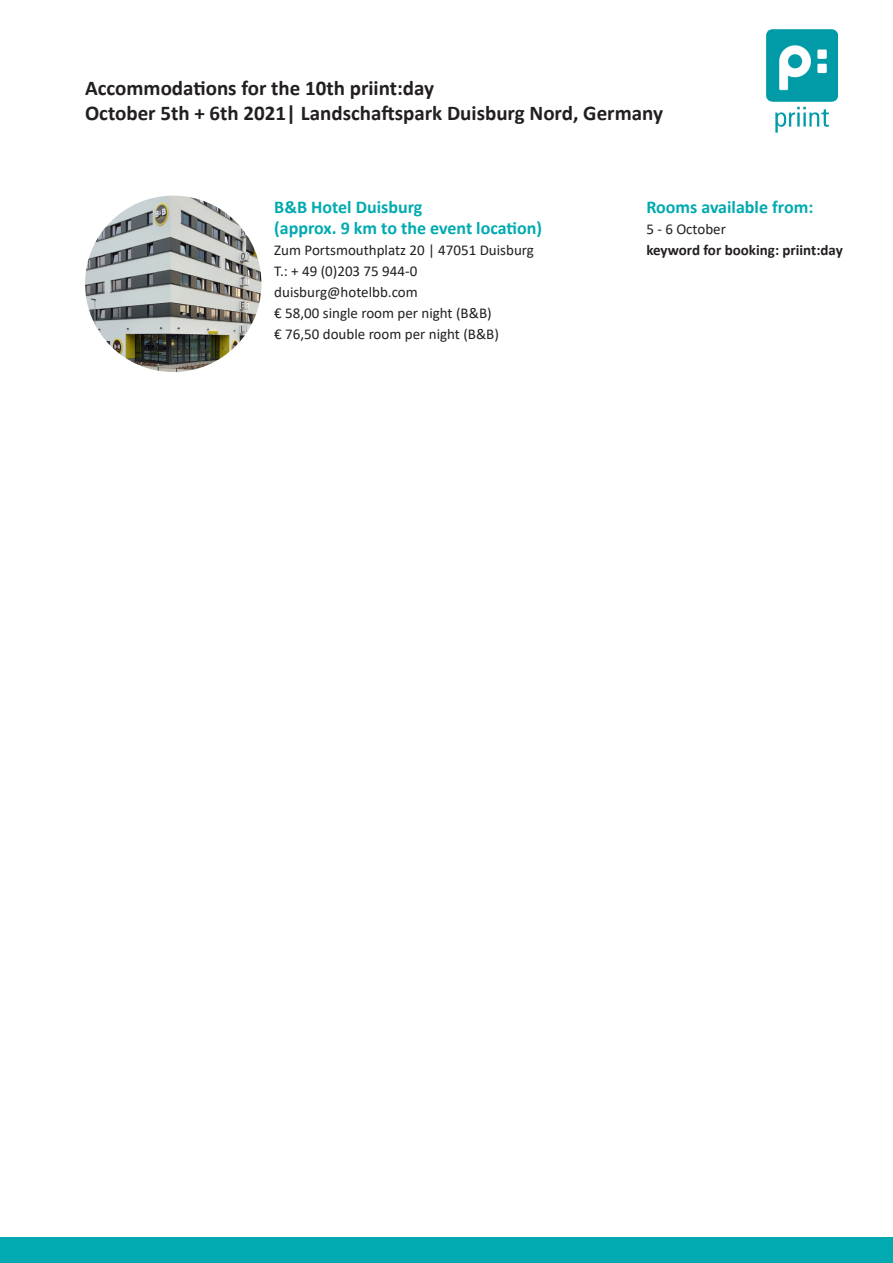
<style>
.page{position:relative;width:893px;height:1263px;background:#fff}
.page>*{position:absolute;margin:0;border:0;box-sizing:border-box;transform-origin:0 0}
.t1{font:700 21px/25.2px "Calibri";color:#231f20}
.t2{font:700 18px/21px "Calibri";color:#00aab0}
.t3{font:15px "Calibri";color:#231f20}
.t4{font:700 15px "Calibri";color:#231f20}
</style>
<div class="page">
<div style="left:0;top:1237px;width:893px;height:26px;background:#00aab0"></div>
<img style="left:85px;top:196px;width:176px;height:176px;border-radius:88px">
<img style="left:766px;top:30px;width:72px;height:103px">
<p class="t1" style="left:85px;top:75px;width:579px">Accommodations for the 10th priint:day<br>October 5th + 6th 2021| Landschaftspark Duisburg Nord, Germany</p>
<p class="t2" style="left:274px;top:197px;width:269px">B&amp;B Hotel Duisburg<br>(approx. 9 km to the event location)</p>
<p class="t3" style="left:274px;top:240px;width:261px">Zum Portsmouthplatz 20 | 47051 Duisburg</p>
<p class="t3" style="left:274px;top:261px;width:144px">T.: + 49 (0)203 75 944-0</p>
<p class="t3" style="left:274px;top:282px;width:145px">duisburg@hotelbb.com</p>
<p class="t3" style="left:274px;top:303px;width:219px">€ 58,00 single room per night (B&amp;B)</p>
<p class="t3" style="left:274px;top:324px;width:226px">€ 76,50 double room per night (B&amp;B)</p>
<p class="t2" style="left:646px;top:197px;width:168px">Rooms available from:</p>
<p class="t3" style="left:646px;top:219px;width:81px">5 - 6 October</p>
<p class="t4" style="left:646px;top:240px;width:198px">keyword for booking: priint:day</p>
</div>
